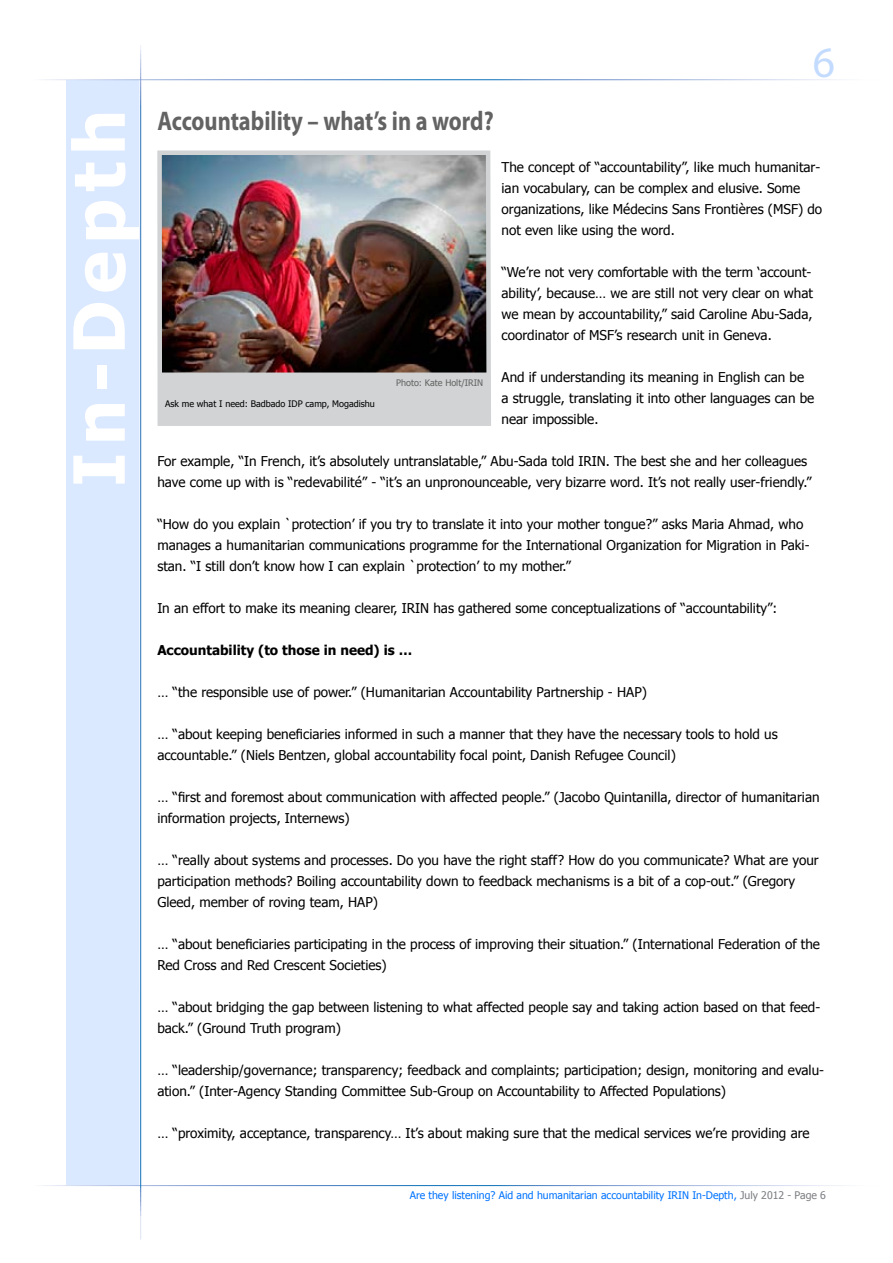
<style>
.page{position:relative;width:893px;height:1263px;background:#fff}
.page>*{position:absolute;margin:0;border:0;box-sizing:border-box;transform-origin:0 0}
.t1{font:700 70.8px "Tahoma";letter-spacing:.1em;color:#fff}
.t2{font:43.5px "Myriad Pro";color:#c3dbff}
.t3{font:700 27px "Myriad Pro";color:#636363;scale:.83 1}
.t4{font:13.5px/21px "Tahoma";color:#000}
.t5{font:700 13.5px "Tahoma";color:#000}
.t6{font:10.5px "Tahoma";color:#0073ff}
.t7{font:9px "Tahoma";color:#000}
.t8{font:9px "Tahoma";color:#636363}
.s1{color:#7c7e81}
</style>
<div class="page">
<div style="left:66px;top:80px;width:74px;height:1106px;background:#dae9ff"></div>
<hr style="left:15px;top:1185px;width:865px;height:1px;background:#fff">
<img style="left:157px;top:150px;width:334px;height:276px">
<h1 class="t1" style="left:49px;top:487px;width:379px;rotate:-90deg">In-Depth</h1>
<h3 class="t3" style="left:157px;top:103px;width:407px">Accountability – what’s in a word?</h3>
<h2 class="t2" style="left:813px;top:35px;width:24px">6</h2>
<p class="t4" style="left:502px;top:156px;width:322px">The concept of “accountability”, like much humanitar&shy;ian vocabulary, can be complex and elusive. Some organizations, like Médecins Sans Frontières (MSF) do not even like using the word.</p>
<p class="t4" style="left:502px;top:261px;width:313px;text-align:justify">“We’re not very comfortable with the term ‘account&shy;ability’, because… we are still not very clear on what we mean by accountability,” said Caroline Abu-Sada, coordinator of MSF’s research unit in Geneva.</p>
<p class="t4" style="left:502px;top:366px;width:314px">And if understanding its meaning in English can be a struggle, translating it into other languages can be near impossible.</p>
<p class="t4" style="left:157px;top:450px;width:656px">For example, “In French, it’s absolutely untranslatable,” Abu-Sada told IRIN. The best she and her colleagues have come up with is “redevabilité” - “it’s an unpronounceable, very bizarre word. It’s not really user-friendly.”</p>
<p class="t4" style="left:157px;top:513px;width:654px">“How do you explain `protection’ if you try to translate it into your mother tongue?” asks Maria Ahmad, who manages a humanitarian communications programme for the International Organization for Migration in Paki&shy;stan. “I still don’t know how I can explain `protection’ to my mother.”</p>
<p class="t4" style="left:157px;top:597px;width:622px">In an effort to make its meaning clearer, IRIN has gathered some conceptualizations of “accountability”:</p>
<p class="t5" style="left:157px;top:640px;width:256px">Accountability (to those in need) is …</p>
<p class="t4" style="left:157px;top:681px;width:491px">… “the responsible use of power.” (Humanitarian Accountability Partnership - HAP)</p>
<p class="t4" style="left:157px;top:723px;width:622px">… “about keeping beneficiaries informed in such a manner that they have the necessary tools to hold us accountable.” (Niels Bentzen, global accountability focal point, Danish Refugee Council)</p>
<p class="t4" style="left:157px;top:786px;width:664px">… “first and foremost about communication with affected people.” (Jacobo Quintanilla, director of humanitarian information projects, Internews)</p>
<p class="t4" style="left:157px;top:849px;width:663px">… “really about systems and processes. Do you have the right staff? How do you communicate? What are your participation methods? Boiling accountability down to feedback mechanisms is a bit of a cop-out.” (Gregory<br>Gleed, member of roving team, HAP)</p>
<p class="t4" style="left:157px;top:933px;width:664px">… “about beneficiaries participating in the process of improving their situation.” (International Federation of the<br>Red Cross and Red Crescent Societies)</p>
<p class="t4" style="left:157px;top:996px;width:664px">… “about bridging the gap between listening to what affected people say and taking action based on that feed&shy;back.” (Ground Truth program)</p>
<p class="t4" style="left:157px;top:1059px;width:668px">… “leadership/governance; transparency; feedback and complaints; participation; design, monitoring and evalu&shy;ation.” (Inter-Agency Standing Committee Sub-Group on Accountability to Affected Populations)</p>
<p class="t4" style="left:157px;top:1122px;width:654px">… “proximity, acceptance, transparency… It’s about making sure that the medical services we’re providing are</p>
<p class="t8" style="left:396px;top:376px;width:88px">Photo: Kate Holt/IRIN</p>
<p class="t7" style="left:165px;top:398px;width:211px">Ask me what I need: Badbado IDP camp, Mogadishu</p>
<p class="t6" style="left:410px;top:1188px;width:418px">Are they listening? Aid and humanitarian accountability IRIN In-Depth, <span class="s1">July 2012 - Page 6</span></p>
</div>
